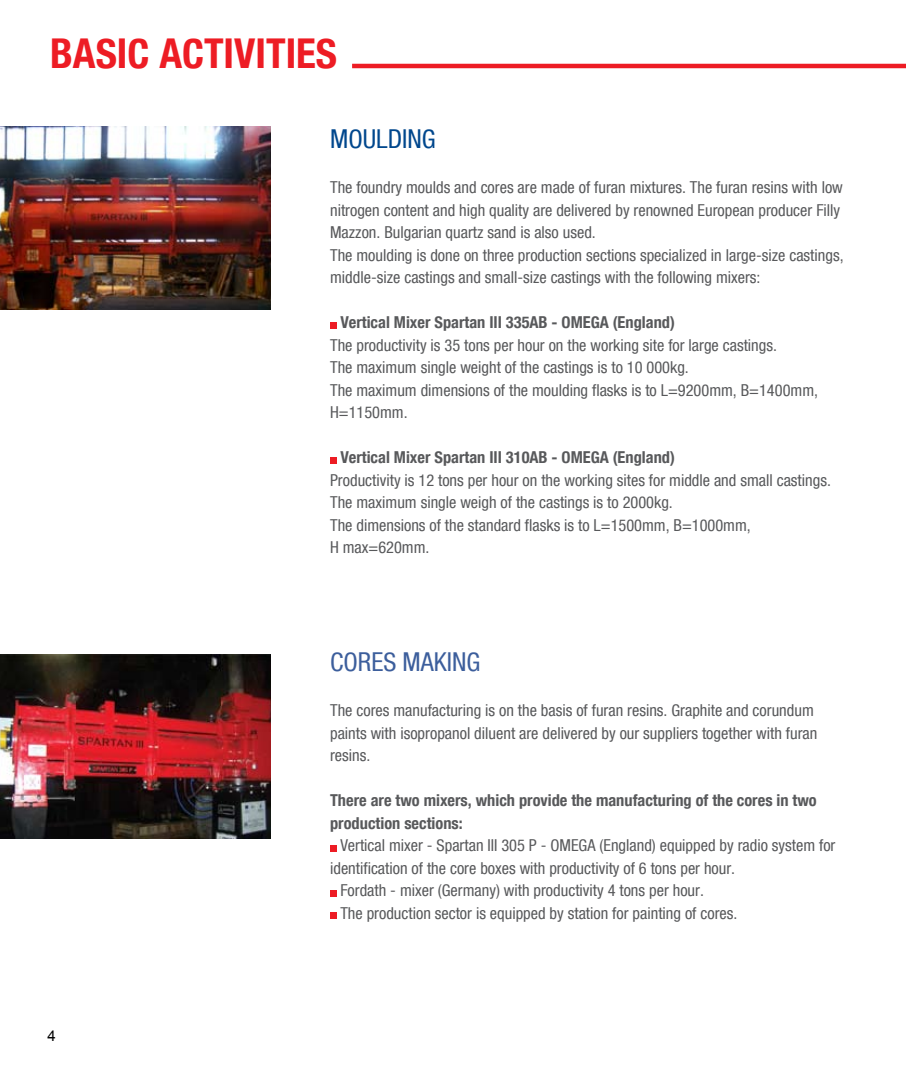
<style>
.page{position:relative;width:906px;height:1089px;background:#fff}
.page>*{position:absolute;margin:0;border:0;box-sizing:border-box;transform-origin:0 0}
.t1{font:700 45px "Helv Cyr Condensed";color:#ed1c24}
.t2{font:28.5px "Helv Cyr Condensed";color:#3c5e9c}
.t3{font:28.5px "Helv Cyr Condensed";color:#00478d}
.t4{font:18px/22.5px "Helv Cyr Condensed";color:#58595b}
.t5{font:700 18px/22.5px "Helv Cyr Condensed";color:#58595b}
.t6{font:15px "Arial";color:#000}
</style>
<div class="page">
<svg style="left:330px;top:322px;width:6px;height:6px"></svg>
<svg style="left:330px;top:457px;width:6px;height:6px"></svg>
<svg style="left:330px;top:845px;width:6px;height:6px"></svg>
<svg style="left:330px;top:890px;width:6px;height:6px"></svg>
<svg style="left:330px;top:912px;width:6px;height:6px"></svg>
<img style="left:0;top:126px;width:271px;height:183px">
<img style="left:0;top:654px;width:271px;height:184px">
<hr style="left:352px;top:64px;width:554px;height:4px;background:#ed1c24">
<h1 class="t1" style="left:50px;top:30px;width:288px">BASIC ACTIVITIES</h1>
<h2 class="t3" style="left:330px;top:124px;width:32px">MOULDIN</h2>
<h2 class="t3" style="left:422px;top:124px;width:15px">G</h2>
<p class="t4" style="left:330px;top:176px;width:515px">The foundry moulds and cores are made of furan mixtures. The furan resins with low nitrogen content and high quality are delivered by renowned European producer Filly Mazzon. Bulgarian quartz sand is also used.<br>The moulding is done on three production sections specialized in large-size castings, middle-size castings and small-size castings with the following mixers:</p>
<p class="t5" style="left:340px;top:311px;width:336px">Vertical Mixer Spartan III 335AB - OMEGA (England)</p>
<p class="t4" style="left:330px;top:333px;width:489px">The productivity is 35 tons per hour on the working site for large castings.<br>The maximum single weight of the castings is to 10 000kg.<br>The maximum dimensions of the moulding flasks is to L=9200mm, B=1400mm, H=1150mm.</p>
<p class="t5" style="left:340px;top:446px;width:336px">Vertical Mixer Spartan III 310AB - OMEGA (England)</p>
<p class="t4" style="left:330px;top:468px;width:502px">Productivity is 12 tons per hour on the working sites for middle and small castings.<br>The maximum single weigh of the castings is to 2000kg.<br>The dimensions of the standard flasks is to L=1500mm, B=1000mm,<br>H max=620mm.</p>
<p class="t6" style="left:47px;top:1025px;width:10px">4</p>
<h2 class="t2" style="left:330px;top:647px;width:152px">CORES MAKIN G</h2>
<p class="t4" style="left:330px;top:699px;width:489px">The cores manufacturing is on the basis of furan resins. Graphite and corundum paints with isopropanol diluent are delivered by our suppliers together with furan resins.</p>
<p class="t5" style="left:330px;top:788px;width:488px">There are two mixers, which provide the manufacturing of the cores in two production sections:</p>
<p class="t4" style="left:340px;top:834px;width:496px">Vertical mixer - Spartan III 305 P - OMEGA (England) equipped by radio system for</p>
<p class="t4" style="left:330px;top:856px;width:406px">identification of the core boxes with productivity of 6 tons per hour.</p>
<p class="t4" style="left:340px;top:879px;width:365px">Fordath - mixer (Germany) with productivity 4 tons per hour.</p>
<p class="t4" style="left:340px;top:901px;width:398px">The production sector is equipped by station for painting of cores.</p>
</div>
